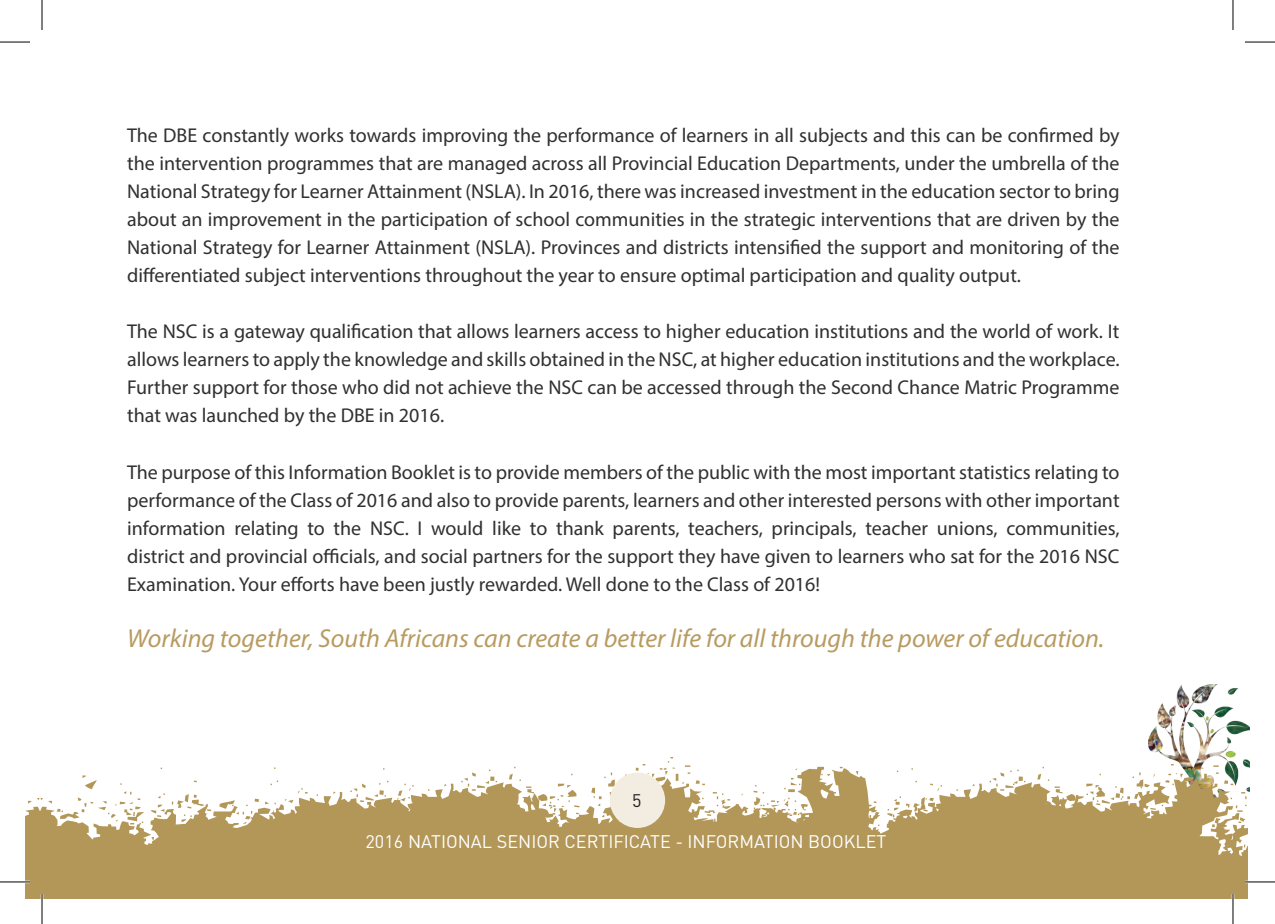
<style>
.page{position:relative;width:1275px;height:924px;background:#fff}
.page>*{position:absolute;margin:0;border:0;box-sizing:border-box;transform-origin:0 0}
.t1{font:italic 26px "Myriad Pro";color:#b89b60}
.t2{font:20px/28px "Myriad Pro";color:#312f30;text-align:justify}
.t3{font:18px "DIN";color:#fff}
.t4{font:18px "DIN";color:#231f20}
</style>
<div class="page">
<img style="left:1148px;top:684px;width:102px;height:108px">
<svg style="left:40px;top:756px;width:1208px;height:142px;fill:#b39758"></svg>
<svg style="left:25px;top:797px;width:15px;height:101px;background:#bca36c"></svg>
<div style="left:610px;top:772px;width:55px;height:55px;background:#f3ede1;border-radius:50%"></div>
<hr style="left:0;top:880px;width:30px;height:2px;background:#fff">
<hr style="left:1245px;top:880px;width:30px;height:2px;background:#fff">
<hr style="left:41px;top:893px;width:2px;height:30px;background:#fff">
<hr style="left:1231px;top:893px;width:3px;height:30px;background:#fff">
<hr style="left:0;top:42px;width:30px;height:1px;background:#000">
<hr style="left:1245px;top:42px;width:30px;height:1px;background:#000">
<hr style="left:0;top:881px;width:30px;height:1px;background:#000">
<hr style="left:1245px;top:881px;width:30px;height:1px;background:#000">
<hr style="left:42px;top:0;width:1px;height:30px;background:#000">
<hr style="left:42px;top:893px;width:1px;height:30px;background:#000">
<hr style="left:1232px;top:0;width:1px;height:30px;background:#000">
<hr style="left:1232px;top:893px;width:1px;height:30px;background:#000">
<p class="t2" style="left:127px;top:121px;width:994px">The DBE constantly works towards improving the performance of learners in all subjects and this can be confirmed by the intervention programmes that are managed across all Provincial Education Departments, under the umbrella of the National Strategy for Learner Attainment (NSLA). In 2016, there was increased investment in the education sector to bring about an improvement in the participation of school communities in the strategic interventions that are driven by the National Strategy for Learner Attainment (NSLA). Provinces and districts intensified the support and monitoring of the differentiated subject interventions throughout the year to ensure optimal participation and quality output.</p>
<p class="t2" style="left:127px;top:317px;width:994px">The NSC is a gateway qualification that allows learners access to higher education institutions and the world of work. It allows learners to apply the knowledge and skills obtained in the NSC, at higher education institutions and the workplace.<br>Further support for those who did not achieve the NSC can be accessed through the Second Chance Matric Programme that was launched by the DBE in 2016.</p>
<p class="t2" style="left:127px;top:457px;width:994px">The purpose of this Information Booklet is to provide members of the public with the most important statistics relating to performance of the Class of 2016 and also to provide parents, learners and other interested persons with other important information relating to the NSC. I would like to thank parents, teachers, principals, teacher unions, communities, district and provincial officials, and social partners for the support they have given to learners who sat for the 2016 NSC Examination. Your efforts have been justly rewarded. Well done to the Class of 2016!</p>
<h1 class="t1" style="left:127px;top:621px;width:978px">Working together, South Africans can create a better life for all through the power of education.</h1>
<p class="t4" style="left:632px;top:790px;width:11px">5</p>
<p class="t3" style="left:365px;top:830px;width:522px">2016 NATIONAL SENIOR CERTIFICATE - INFORMATION BOOKLET</p>
</div>
